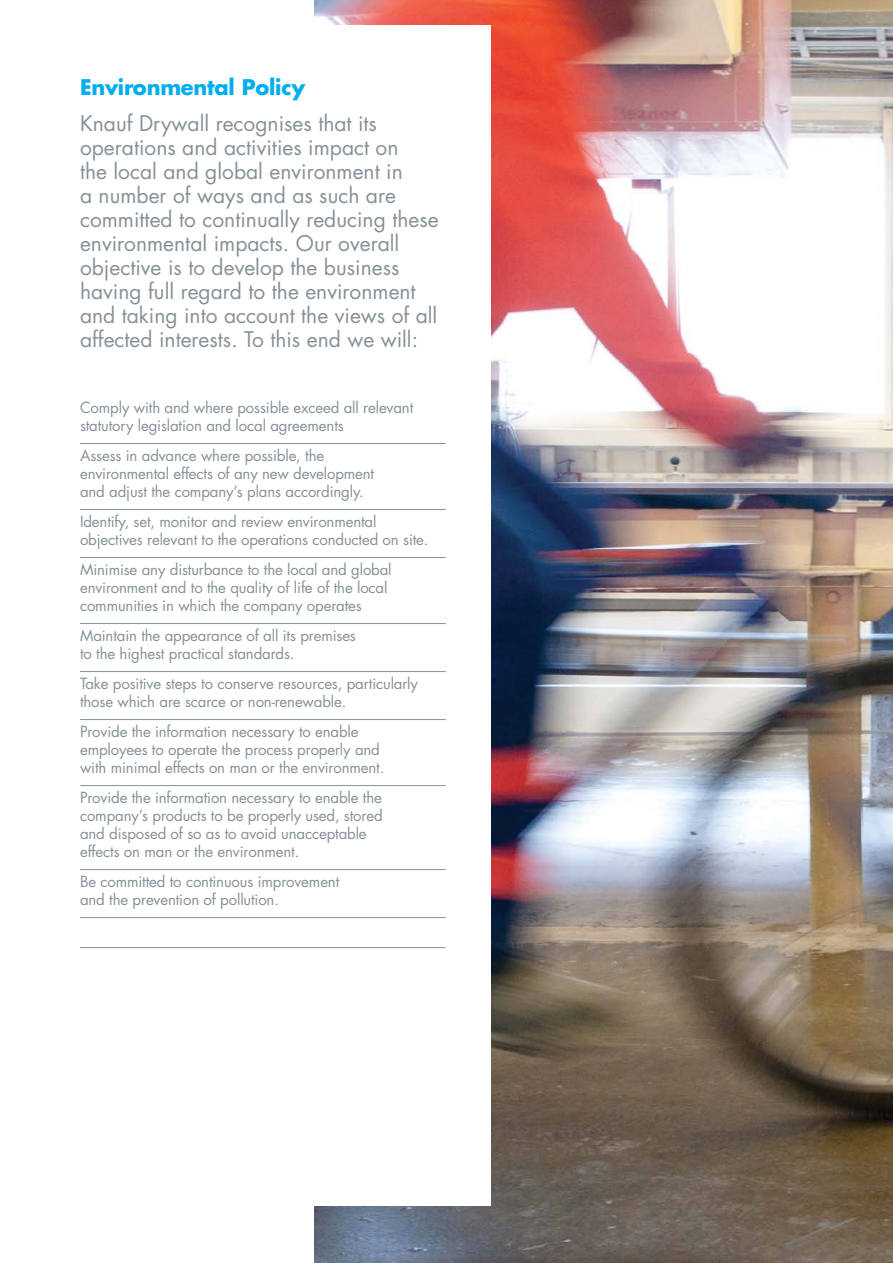
<style>
.page{position:relative;width:893px;height:1263px;background:#fff}
.page>*{position:absolute;margin:0;border:0;box-sizing:border-box;transform-origin:0 0}
.t1{font:21px/24px "Futura Std";color:#869197}
.t2{font:700 21px "Futura Std";letter-spacing:-.01em;color:#00aeef}
.t3{font:15px/18px "Futura Std";letter-spacing:-.01em;color:#869197}
</style>
<div class="page">
<img style="left:314px;top:0;width:579px;height:1263px">
<div style="left:57px;top:26px;width:434px;height:1180px;background:#fff"></div>
<hr style="left:80px;top:443px;width:366px;height:1px;background:#869197">
<hr style="left:80px;top:509px;width:366px;height:1px;background:#869197">
<hr style="left:80px;top:557px;width:366px;height:1px;background:#869197">
<hr style="left:80px;top:623px;width:366px;height:1px;background:#869197">
<hr style="left:80px;top:671px;width:366px;height:1px;background:#869197">
<hr style="left:80px;top:719px;width:366px;height:1px;background:#869197">
<hr style="left:80px;top:785px;width:366px;height:1px;background:#869197">
<hr style="left:80px;top:869px;width:366px;height:1px;background:#869197">
<hr style="left:80px;top:917px;width:366px;height:1px;background:#869197">
<hr style="left:80px;top:947px;width:366px;height:1px;background:#869197">
<h1 class="t2" style="left:80px;top:73px;width:227px">Environmental Policy</h1>
<p class="t1" style="left:80px;top:111px;width:360px">Knauf Drywall recognises that its operations and activities impact on<br>the local and global environment in<br>a number of ways and as such are committed to continually reducing these environmental impacts. Our overall objective is to develop the business having full regard to the environment and taking into account the views of all affected interests. To this end we will:</p>
<p class="t3" style="left:80px;top:398px;width:335px">Comply with and where possible exceed all relevant statutory legislation and local agreements</p>
<p class="t3" style="left:80px;top:446px;width:296px">Assess in advance where possible, the environmental effects of any new development and adjust the company’s plans accordingly.</p>
<p class="t3" style="left:80px;top:512px;width:350px">Identify, set, monitor and review environmental objectives relevant to the operations conducted on site.</p>
<p class="t3" style="left:80px;top:560px;width:313px">Minimise any disturbance to the local and global environment and to the quality of life of the local communities in which the company operates</p>
<p class="t3" style="left:80px;top:626px;width:277px">Maintain the appearance of all its premises to the highest practical standards.</p>
<p class="t3" style="left:80px;top:674px;width:339px">Take positive steps to conserve resources, particularly those which are scarce or non-renewable.</p>
<p class="t3" style="left:80px;top:722px;width:306px">Provide the information necessary to enable employees to operate the process properly and with minimal effects on man or the environment.</p>
<p class="t3" style="left:80px;top:788px;width:304px">Provide the information necessary to enable the company’s products to be properly used, stored and disposed of so as to avoid unacceptable effects on man or the environment.</p>
<p class="t3" style="left:80px;top:872px;width:261px">Be committed to continuous improvement and the prevention of pollution.</p>
</div>
